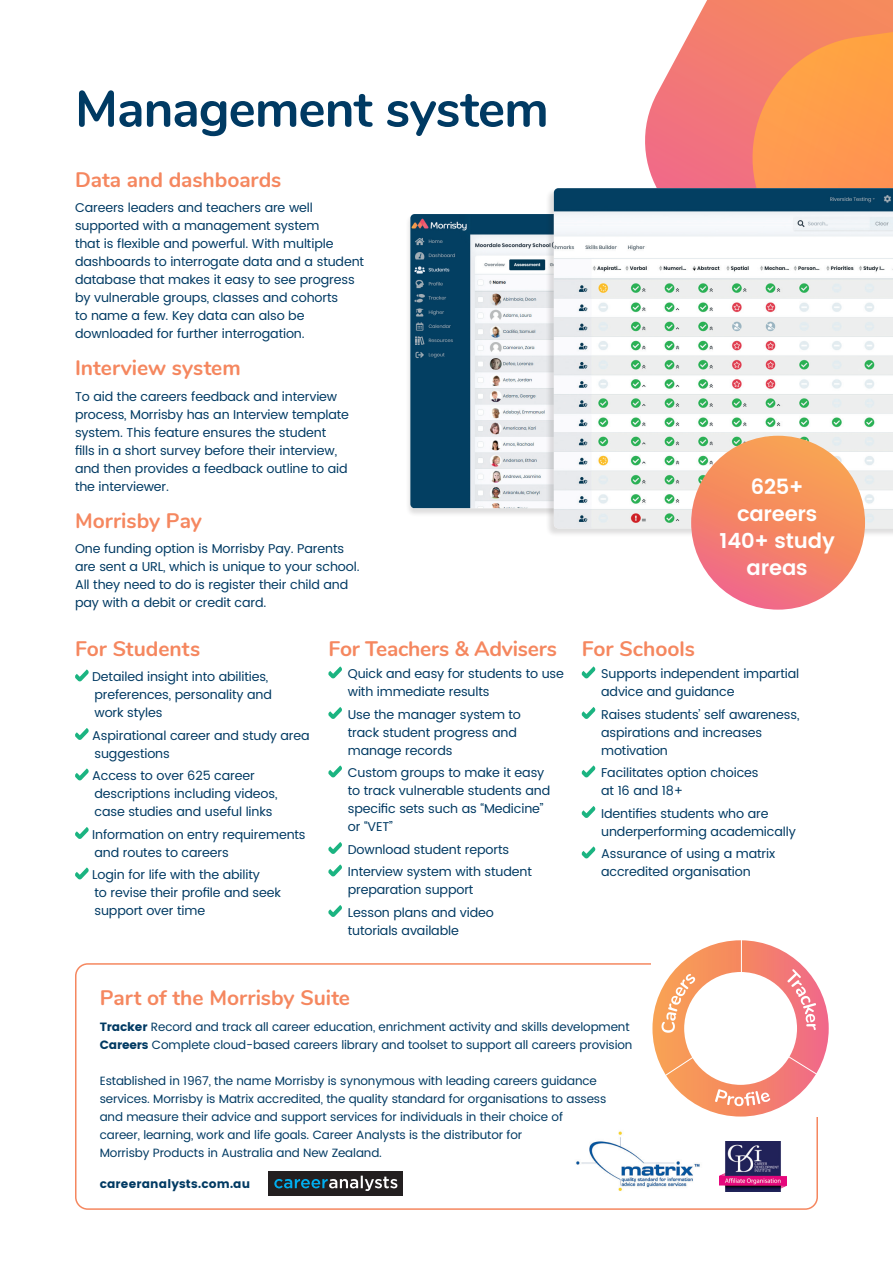
<style>
.page{position:relative;width:893px;height:1263px;background:#fff}
.page>*{position:absolute;margin:0;border:0;box-sizing:border-box;transform-origin:0 0}
.t1{font:700 51px "Nunito";letter-spacing:-.015em;color:#003a63}
.Body{font:700 21px "Nunito";color:#f5875f}
.Body-2{font:600 21px/27px "Poppins";letter-spacing:-.01em;color:#fff;text-align:center}
.Body-3{font:12.75px/18px "Poppins";letter-spacing:-.01em;color:#003a63}
.Body-4{font:12px/18px "Poppins";letter-spacing:-.01em;color:#003a63}
.t2{font:12px "Poppins";letter-spacing:.015em;color:#003a63}
.s1{font-style:inherit}
</style>
<div class="page">
<div style="left:75px;top:963px;width:743px;height:247px;border:2px solid #f5875f;border-radius:12px"></div>
<svg style="left:645px;top:0;width:75px;height:188px"></svg>
<svg style="left:720px;top:0;width:173px;height:593px;background:#fa9664"></svg>
<svg style="left:75px;top:669px;width:14px;height:13px"></svg>
<svg style="left:75px;top:728px;width:14px;height:12px"></svg>
<svg style="left:75px;top:768px;width:14px;height:13px"></svg>
<svg style="left:75px;top:827px;width:14px;height:12px"></svg>
<svg style="left:75px;top:867px;width:14px;height:13px"></svg>
<svg style="left:328px;top:666px;width:14px;height:13px"></svg>
<svg style="left:328px;top:707px;width:14px;height:12px"></svg>
<svg style="left:328px;top:765px;width:14px;height:13px"></svg>
<svg style="left:328px;top:842px;width:14px;height:12px"></svg>
<svg style="left:328px;top:864px;width:14px;height:13px"></svg>
<svg style="left:328px;top:905px;width:14px;height:12px"></svg>
<svg style="left:581px;top:666px;width:15px;height:13px"></svg>
<svg style="left:581px;top:707px;width:15px;height:12px"></svg>
<svg style="left:581px;top:765px;width:15px;height:13px"></svg>
<svg style="left:581px;top:806px;width:15px;height:12px"></svg>
<svg style="left:581px;top:846px;width:15px;height:13px"></svg>
<img style="left:720px;top:1141px;width:67px;height:50px">
<img style="left:576px;top:1131px;width:124px;height:60px">
<svg style="left:651px;top:940px;width:178px;height:176px"></svg>
<div style="left:683px;top:972px;width:113px;height:114px;background:#fff;border-radius:50%"></div>
<div style="left:652px;top:940px;width:177px;height:176px;border:32px solid #fff;border-radius:50%"></div>
<svg style="left:661px;top:974px;width:34px;height:59px"></svg>
<svg style="left:787px;top:969px;width:29px;height:61px"></svg>
<svg style="left:715px;top:1089px;width:55px;height:17px"></svg>
<svg style="left:660px;top:1052px;width:40px;height:27px"></svg>
<hr style="left:741px;top:939px;width:1px;height:41px;background:#fff">
<svg style="left:783px;top:1053px;width:41px;height:26px"></svg>
<div style="left:406px;top:214px;width:176px;height:303px;background:#231f20;opacity:.15"></div>
<img style="left:410px;top:214px;width:135px;height:294px">
<div style="left:545px;top:188px;width:348px;height:349px;background:#231f20;opacity:.15"></div>
<img style="left:554px;top:188px;width:339px;height:340px">
<div style="left:269px;top:1171px;width:134px;height:24px;background:#231f20"></div>
<svg style="left:274px;top:1176px;width:123px;height:15px"></svg>
<svg style="left:691px;top:436px;width:174px;height:174px;background:#f48866"></svg>
<h1 class="t1" style="left:75px;top:71px;width:475px">Management system</h1>
<p class="Body" style="left:75px;top:164px;width:208px">Data and dashboards</p>
<p class="Body-3" style="left:75px;top:199px;width:291px">Careers leaders and teachers are well supported with a management system<br>that is flexible and powerful. With multiple dashboards to interrogate data and a student database that makes it easy to see progress by vulnerable groups, classes and cohorts<br>to name a few. Key data can also be downloaded for further interrogation.</p>
<p class="Body" style="left:75px;top:352px;width:167px">Interview system</p>
<p class="Body-3" style="left:75px;top:388px;width:276px">To aid the careers feedback and interview process, Morrisby has an Interview template system. This feature ensures the student fills in a short survey before their interview, and then provides a feedback outline to aid the interviewer.</p>
<p class="Body" style="left:75px;top:505px;width:128px">Morrisby Pay</p>
<p class="Body-3" style="left:75px;top:540px;width:286px">One funding option is Morrisby Pay. Parents are sent a URL, which is unique to your school.<br>All they need to do is register their child and pay with a debit or credit card.</p>
<p class="Body" style="left:75px;top:633px;width:127px">For Students</p>
<p class="Body-3" style="left:92px;top:668px;width:181px">Detailed insight into abilities, preferences, personality and work styles</p>
<p class="Body-3" style="left:92px;top:727px;width:219px">Aspirational career and study area suggestions</p>
<p class="Body-3" style="left:92px;top:767px;width:187px">Access to over 625 career descriptions including videos, case studies and useful links</p>
<p class="Body-3" style="left:92px;top:826px;width:215px">Information on entry requirements and routes to careers</p>
<p class="Body-3" style="left:92px;top:866px;width:190px">Login for life with the ability<br>to revise their profile and seek support over time</p>
<p class="Body" style="left:328px;top:633px;width:230px">For Teachers &amp; Advisers</p>
<p class="Body-3" style="left:348px;top:665px;width:218px">Quick and easy for students to use with immediate results</p>
<p class="Body-3" style="left:348px;top:706px;width:175px">Use the manager system to track student progress and manage records</p>
<p class="Body-3" style="left:348px;top:764px;width:204px">Custom groups to make it easy to track vulnerable students and specific sets such as “Medicine” or “VET”</p>
<p class="Body-3" style="left:348px;top:841px;width:163px">Download student reports</p>
<p class="Body-3" style="left:348px;top:863px;width:186px">Interview system with student preparation support</p>
<p class="Body-3" style="left:348px;top:904px;width:148px">Lesson plans and video tutorials available</p>
<p class="Body-2" style="left:737px;top:474px;width:82px">625+ careers</p>
<p class="Body-2" style="left:719px;top:528px;width:117px">140+ study areas</p>
<p class="Body" style="left:582px;top:633px;width:115px">For Schools</p>
<p class="Body-3" style="left:601px;top:665px;width:200px">Supports independent impartial advice and guidance</p>
<p class="Body-3" style="left:601px;top:706px;width:200px">Raises students’ self awareness, aspirations and increases motivation</p>
<p class="Body-3" style="left:601px;top:764px;width:159px">Facilitates option choices at 16 and 18+</p>
<p class="Body-3" style="left:601px;top:805px;width:196px">Identifies students who are underperforming academically</p>
<p class="Body-3" style="left:601px;top:845px;width:175px">Assurance of using a matrix accredited organisation</p>
<p class="Body" style="left:100px;top:982px;width:252px">Part of the Morrisby Suite</p>
<p class="Body-4" style="left:100px;top:1018px;width:534px"><span class="s1">Tracker</span> Record and track all career education, enrichment activity and skills development<br><span class="s1">Careers</span> Complete cloud-based careers library and toolset to support all careers provision</p>
<p class="Body-4" style="left:100px;top:1072px;width:508px">Established in 1967, the name Morrisby is synonymous with leading careers guidance services. Morrisby is Matrix accredited, the quality standard for organisations to assess and measure their advice and support services for individuals in their choice of<br>career, learning, work and life goals. Career Analysts is the distributor for<br>Morrisby Products in Australia and New Zealand.</p>
<h2 class="t2" style="left:100px;top:1176px;width:152px">careeranalysts.com.au</h2>
</div>
